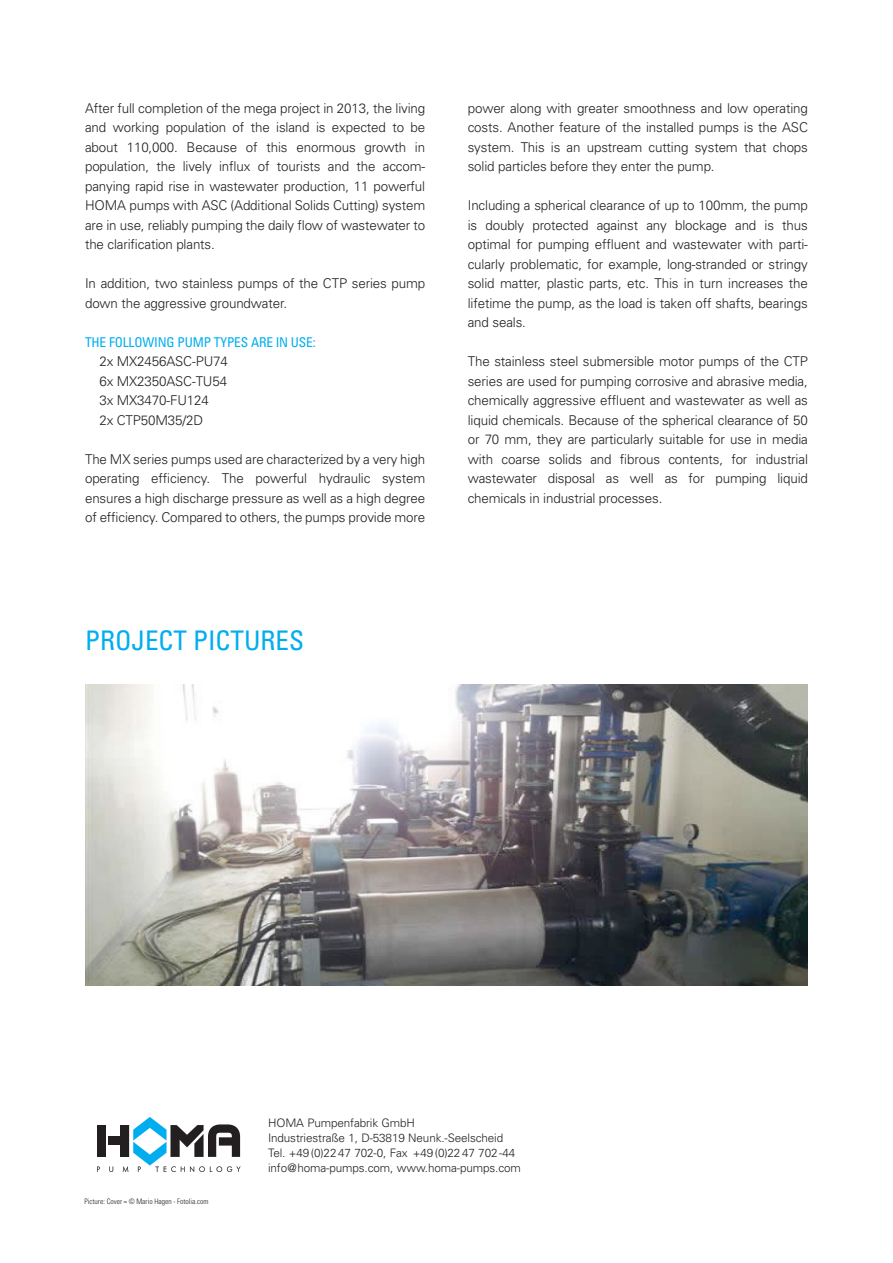
<style>
.page{position:relative;width:893px;height:1263px;background:#fff}
.page>*{position:absolute;margin:0;border:0;box-sizing:border-box;transform-origin:0 0}
.t1{font:condensed 27px "Univers";color:#00aeef}
.t2{font:300 13.5px/19.5px "Univers";letter-spacing:-.01em;color:#231f20;text-align:justify}
.t3{font:condensed 13.5px "Univers";letter-spacing:-.01em;color:#00aeef}
.t4{font:300 11.7px/15px "Univers";letter-spacing:-.01em;color:#231f20}
.t5{font:300 condensed 7.5px "Univers";color:#231f20}
</style>
<div class="page">
<img style="left:85px;top:685px;width:723px;height:301px">
<svg style="left:97px;top:1125px;width:9px;height:32px"></svg>
<div style="left:108px;top:1136px;width:14px;height:8px;background:#231f20"></div>
<svg style="left:97px;top:1166px;width:3px;height:6px"></svg>
<svg style="left:109px;top:1166px;width:4px;height:6px"></svg>
<svg style="left:121px;top:1117px;width:120px;height:55px"></svg>
<p class="t2" style="left:85px;top:98px;width:342px">After full completion of the mega project in 2013, the living and working population of the island is expected to be about 110,000. Because of this enormous growth in population, the lively influx of tourists and the accom&shy;panying rapid rise in wastewater production, 11 powerful HOMA pumps with ASC (Additional Solids Cutting) system are in use, reliably pumping the daily flow of wastewater to the clarification plants.</p>
<p class="t2" style="left:85px;top:273px;width:342px">In addition, two stainless pumps of the CTP series pump down the aggressive groundwater.</p>
<p class="t3" style="left:85px;top:333px;width:232px">THE FOLLOWI NG PUMP TYPES ARE I N USE:</p>
<p class="t2" style="left:99px;top:351px;width:130px;text-align:left">2x MX2456ASC-PU74<br>6x MX2350ASC-TU54<br>3x MX3470-FU124<br>2x CTP50M35/2D</p>
<p class="t2" style="left:85px;top:449px;width:342px">The MX series pumps used are characterized by a very high operating efficiency. The powerful hydraulic system ensures a high discharge pressure as well as a high degree of efficiency. Compared to others, the pumps provide more</p>
<h1 class="t1" style="left:85px;top:624px;width:221px">PROJECT PICTURES</h1>
<p class="t2" style="left:468px;top:98px;width:342px">power along with greater smoothness and low operating costs. Another feature of the installed pumps is the ASC system. This is an upstream cutting system that chops solid particles before they enter the pump.</p>
<p class="t2" style="left:468px;top:195px;width:342px">Including a spherical clearance of up to 100mm, the pump is doubly protected against any blockage and is thus optimal for pumping effluent and wastewater with parti&shy;cularly problematic, for example, long-stranded or stringy solid matter, plastic parts, etc. This in turn increases the lifetime the pump, as the load is taken off shafts, bearings and seals.</p>
<p class="t2" style="left:468px;top:351px;width:342px">The stainless steel submersible motor pumps of the CTP series are used for pumping corrosive and abrasive media, chemically aggressive effluent and wastewater as well as liquid chemicals. Because of the spherical clearance of 50 or 70 mm, they are particularly suitable for use in media with coarse solids and fibrous contents, for industrial wastewater disposal as well as for pumping liquid chemicals in industrial processes.</p>
<p class="t5" style="left:85px;top:1197px;width:125px">Picture: Cover = © Mario Hagen - Fotolia.com</p>
<p class="t4" style="left:268px;top:1115px;width:254px">HOMA Pumpenfabrik GmbH<br>Industriestraße 1, D-53819 Neunk.-Seelscheid Tel. +49 (0)22 47 702-0, Fax +49 (0)22 47 702 -44 info@homa-pumps.com, www.homa-pumps.com</p>
</div>
